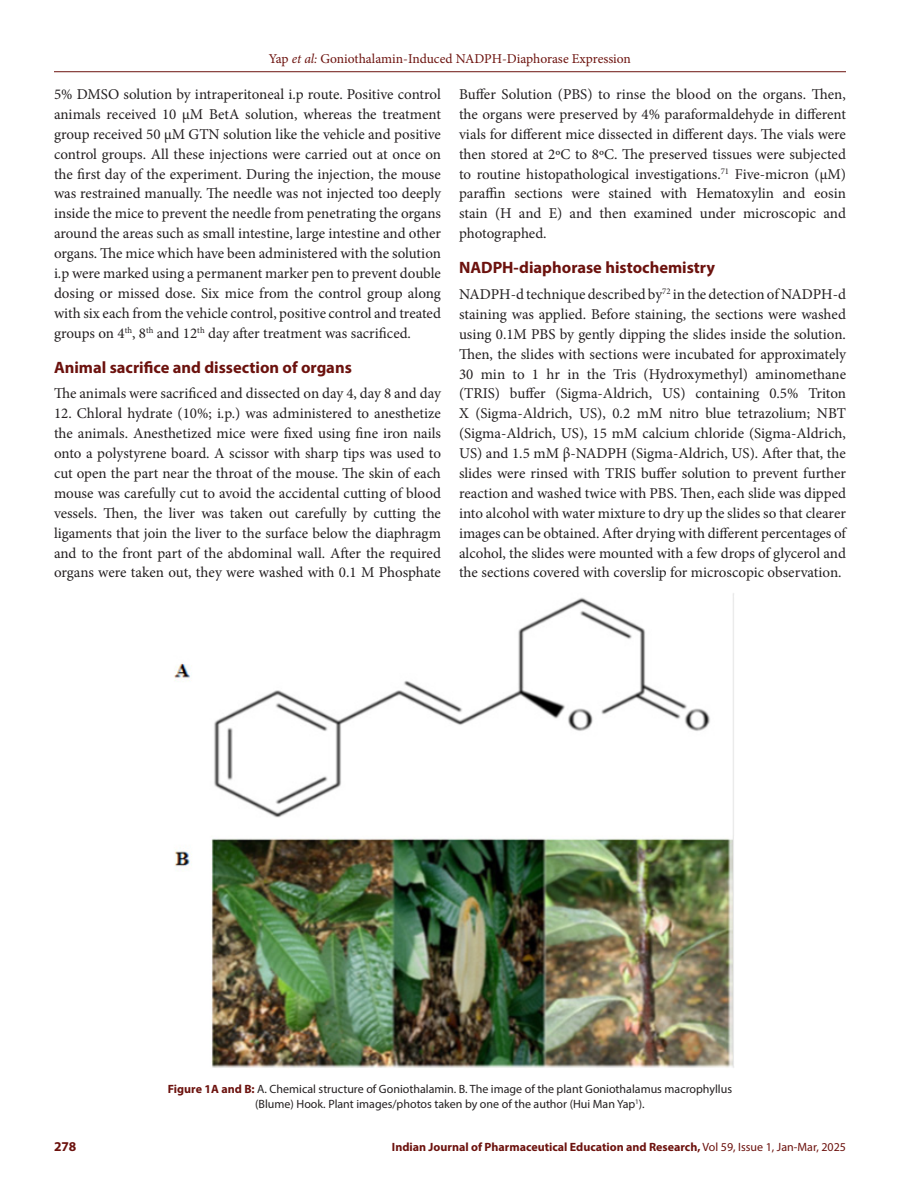
<style>
.page{position:relative;width:918px;height:1188px;background:#fff}
.page>*{position:absolute;margin:0;border:0;box-sizing:border-box;transform-origin:0 0}
.Heading_2{font:700 16.5px "Myriad Pro";color:#6c120e}
.Body_text__FO{font:15px/20px "Minion Pro";color:#231f20;text-align:justify}
.Body_text{font:15px/20px "Minion Pro";color:#231f20;text-align:justify}
.t1{font:13.5px "Minion Pro";color:#6c120e}
.t2{font:700 13.5px "Myriad Pro";color:#6c120e}
.FIG_Caption{font:12px/15px "Myriad Pro";color:#231f20;text-align:center}
.t3{font:700 12px "Myriad Pro";color:#6c120e}
.s1{font-style:italic}
.s2{font-weight:700;color:#6c120e}
.s3{font-weight:400}
</style>
<div class="page">
<hr style="left:54px;top:71px;width:792px;height:1px;background:#6c120e">
<img style="left:174px;top:593px;width:560px;height:475px">
<p class="t1" style="left:269px;top:50px;width:364px">Yap <span class="s1">et al:</span> Goniothalamin-Induced NADPH-Diaphorase Expression</p>
<p class="Body_text" style="left:54px;top:84px;width:389px">5% DMSO solution by intraperitoneal i.p route. Positive control animals received 10 μM BetA solution, whereas the treatment group received 50 μM GTN solution like the vehicle and positive control groups. All these injections were carried out at once on the first day of the experiment. During the injection, the mouse was restrained manually. The needle was not injected too deeply inside the mice to prevent the needle from penetrating the organs around the areas such as small intestine, large intestine and other organs. The mice which have been administered with the solution i.p were marked using a permanent marker pen to prevent double dosing or missed dose. Six mice from the control group along with six each from the vehicle control, positive control and treated groups on 4<sup>th</sup>, 8<sup>th</sup> and 12<sup>th</sup> day after treatment was sacrificed.</p>
<p class="Heading_2" style="left:54px;top:356px;width:299px">Animal sacrifice and dissection of organs</p>
<p class="Body_text__FO" style="left:54px;top:384px;width:388px">The animals were sacrificed and dissected on day 4, day 8 and day</p>
<p class="Body_text__FO" style="left:54px;top:404px;width:389px">12. Chloral hydrate (10%; i.p.) was administered to anesthetize the animals. Anesthetized mice were fixed using fine iron nails onto a polystyrene board. A scissor with sharp tips was used to cut open the part near the throat of the mouse. The skin of each mouse was carefully cut to avoid the accidental cutting of blood vessels. Then, the liver was taken out carefully by cutting the ligaments that join the liver to the surface below the diaphragm and to the front part of the abdominal wall. After the required organs were taken out, they were washed with 0.1 M Phosphate</p>
<p class="Body_text__FO" style="left:459px;top:84px;width:389px">Buffer Solution (PBS) to rinse the blood on the organs. Then, the organs were preserved by 4% paraformaldehyde in different vials for different mice dissected in different days. The vials were then stored at 2ºC to 8ºC. The preserved tissues were subjected to routine histopathological investigations.<sup>71</sup> Five-micron (µM) paraffin sections were stained with Hematoxylin and eosin stain (H and E) and then examined under microscopic and photographed.</p>
<p class="Heading_2" style="left:459px;top:257px;width:258px">NADPH-diaphorase histochemistry</p>
<p class="Body_text__FO" style="left:459px;top:284px;width:389px">NADPH-d technique described by<sup>72</sup> in the detection of NADPH-d staining was applied. Before staining, the sections were washed using 0.1M PBS by gently dipping the slides inside the solution.<br>Then, the slides with sections were incubated for approximately 30 min to 1 hr in the Tris (Hydroxymethyl) aminomethane (TRIS) buffer (Sigma-Aldrich, US) containing 0.5% Triton X (Sigma-Aldrich, US), 0.2 mM nitro blue tetrazolium; NBT (Sigma-Aldrich, US), 15 mM calcium chloride (Sigma-Aldrich, US) and 1.5 mM β-NADPH (Sigma-Aldrich, US). After that, the slides were rinsed with TRIS buffer solution to prevent further reaction and washed twice with PBS. Then, each slide was dipped into alcohol with water mixture to dry up the slides so that clearer images can be obtained. After drying with different percentages of alcohol, the slides were mounted with a few drops of glycerol and the sections covered with coverslip for microscopic observation.</p>
<p class="FIG_Caption" style="left:168px;top:1081px;width:566px"><span class="s2">Figure 1A and B:</span> A. Chemical structure of Goniothalamin. B. The image of the plant Goniothalamus macrophyllus (Blume) Hook. Plant images/photos taken by one of the author (Hui Man Yap<sup>1</sup>).</p>
<p class="t2" style="left:54px;top:1137px;width:24px">278</p>
<p class="t3" style="left:392px;top:1139px;width:456px">Indian Journal of Pharmaceutical Education and Research, <span class="s3">Vol 59, Issue 1, Jan-Mar, 2025</span></p>
</div>
